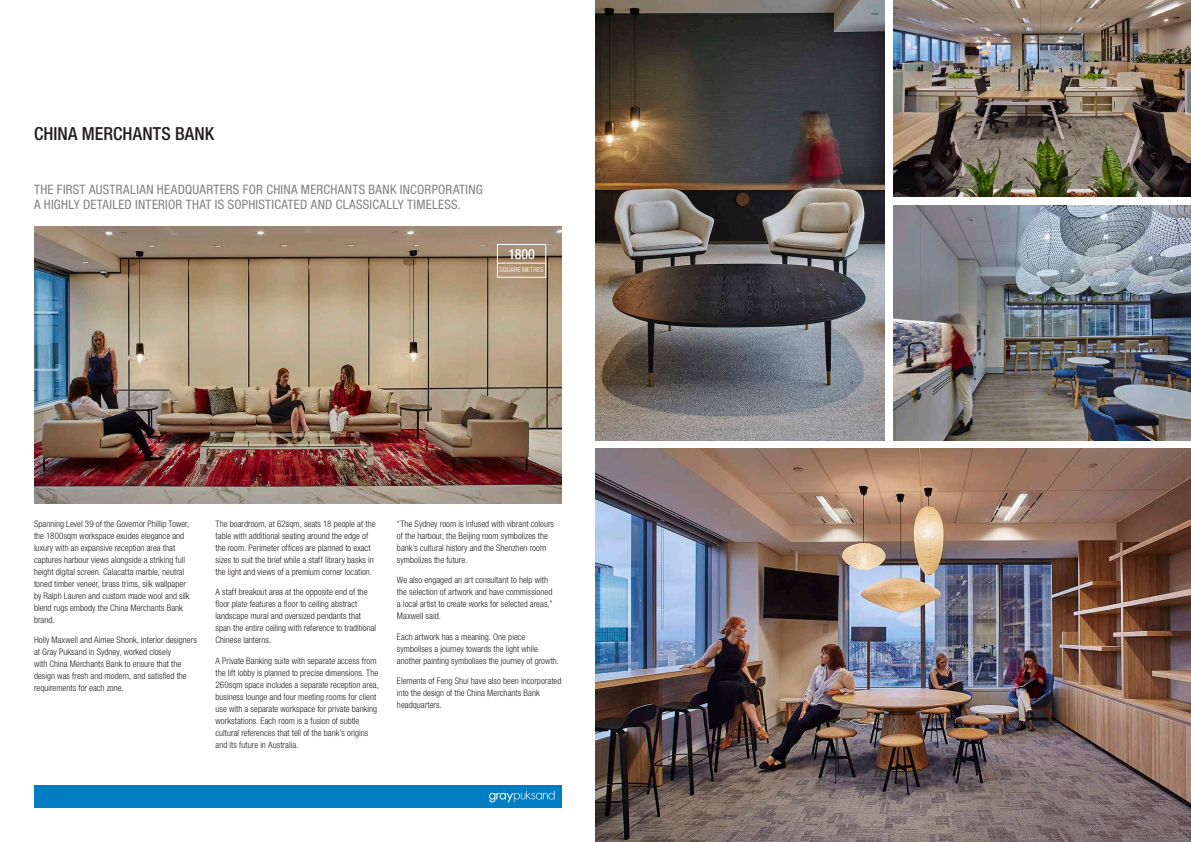
<style>
.page{position:relative;width:1191px;height:842px;background:#fff}
.page>*{position:absolute;margin:0;border:0;box-sizing:border-box;transform-origin:0 0}
.t1{font:500 condensed 18px "Helvetica Neue LT Std";letter-spacing:.005em;color:#231f20}
.t2{font:500 condensed 14px "Helvetica Neue LT Std";color:#fff}
.t3{font:condensed 13px/15px "Helvetica Neue LT Std";letter-spacing:.02em;color:#808285}
.t4{font:300 condensed 9px/12px "Helvetica Neue LT Std";letter-spacing:.005em;color:#231f20}
.t5{font:300 condensed 7px "Helvetica Neue LT Std";letter-spacing:.015em;color:#fff}
</style>
<div class="page">
<img style="left:34px;top:227px;width:527px;height:276px">
<img style="left:595px;top:449px;width:596px;height:393px">
<img style="left:595px;top:0;width:289px;height:440px">
<img style="left:893px;top:0;width:298px;height:196px">
<img style="left:893px;top:206px;width:298px;height:234px">
<hr style="left:498px;top:263px;width:47px;height:1px;background:#fff">
<div style="left:497px;top:244px;width:49px;height:34px;border:1px solid #fff"></div>
<div style="left:34px;top:785px;width:527px;height:23px;background:#007dc3"></div>
<svg style="left:489px;top:791px;width:65px;height:11px"></svg>
<h1 class="t1" style="left:34px;top:123px;width:182px">CHINA MERCHANTS BANK</h1>
<h3 class="t3" style="left:34px;top:181px;width:450px">THE FIRST AUSTRALIAN HEADQUARTERS FOR CHINA MERCHANTS BANK INCORPORATING<br>A HIGHLY DETAILED INTERIOR THAT IS SOPHISTICATED AND CLASSICALLY TIMELESS.</h3>
<h2 class="t2" style="left:508px;top:246px;width:28px">1800</h2>
<p class="t5" style="left:499px;top:265px;width:46px">SQUARE METRES</p>
<p class="t4" style="left:34px;top:518px;width:157px">Spanning Level 39 of the Governor Phillip Tower, the 1800sqm workspace exudes elegance and luxury with an expansive reception area that captures harbour views alongside a striking full height digital screen. Calacatta marble, neutral toned timber veneer, brass trims, silk wallpaper by Ralph Lauren and custom made wool and silk blend rugs embody the China Merchants Bank brand.</p>
<p class="t4" style="left:34px;top:634px;width:164px">Holly Maxwell and Aimee Shonk, interior designers at Gray Puksand in Sydney, worked closely<br>with China Merchants Bank to ensure that the design was fresh and modern, and satisfied the requirements for each zone.</p>
<p class="t4" style="left:215px;top:518px;width:161px">The boardroom, at 62sqm, seats 18 people at the table with additional seating around the edge of the room. Perimeter offices are planned to exact sizes to suit the brief while a staff library basks in the light and views of a premium corner location.</p>
<p class="t4" style="left:215px;top:586px;width:162px">A staff breakout area at the opposite end of the floor plate features a floor to ceiling abstract landscape mural and oversized pendants that span the entire ceiling with reference to traditional Chinese lanterns.</p>
<p class="t4" style="left:215px;top:655px;width:165px">A Private Banking suite with separate access from the lift lobby is planned to precise dimensions. The 260sqm space includes a separate reception area, business lounge and four meeting rooms for client use with a separate workspace for private banking workstations. Each room is a fusion of subtle cultural references that tell of the bank’s origins and its future in Australia.</p>
<p class="t4" style="left:397px;top:518px;width:159px">“The Sydney room is infused with vibrant colours of the harbour, the Beijing room symbolizes the bank’s cultural history and the Shenzhen room symbolizes the future.</p>
<p class="t4" style="left:397px;top:574px;width:157px">We also engaged an art consultant to help with the selection of artwork and have commissioned a local artist to create works for selected areas,” Maxwell said.</p>
<p class="t4" style="left:397px;top:631px;width:164px">Each artwork has a meaning. One piece symbolises a journey towards the light while another painting symbolises the journey of growth.</p>
<p class="t4" style="left:397px;top:675px;width:166px">Elements of Feng Shui have also been incorporated into the design of the China Merchants Bank headquarters.</p>
</div>
